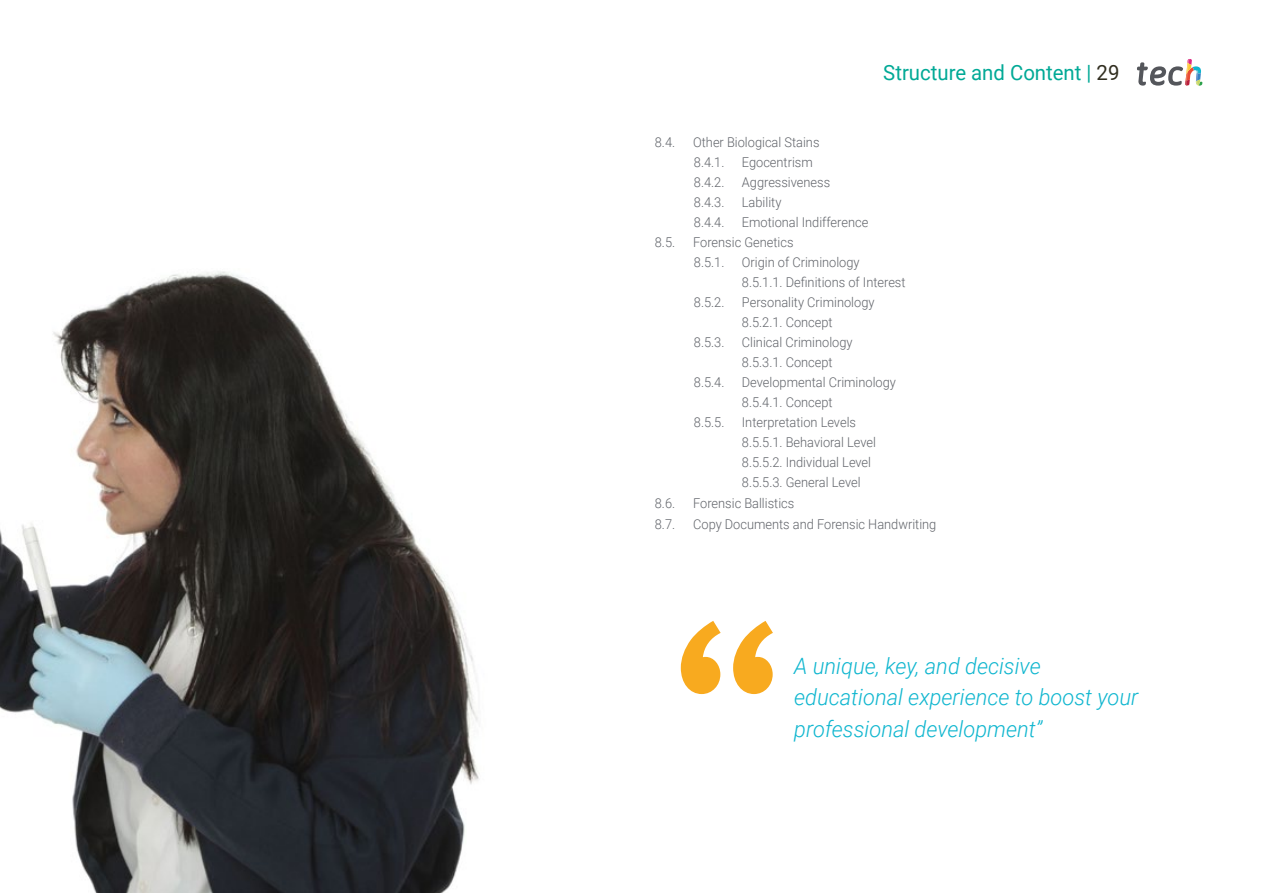
<style>
.page{position:relative;width:1263px;height:893px;background:#fff}
.page>*{position:absolute;margin:0;border:0;box-sizing:border-box;transform-origin:0 0}
.t1{font:italic 300 22.5px/31.5px "Roboto";color:#0fb6cf}
.t2{font:21px "Roboto";color:#00a996}
.t3{font:300 13.5px/20px "Roboto";color:#61646a;scale:.95 1}
.s1{color:#312e20}
</style>
<div class="page">
<img style="left:0;top:271px;width:479px;height:622px">
<svg style="left:1137px;top:59px;width:65px;height:27px"></svg>
<svg style="left:681px;top:621px;width:92px;height:73px"></svg>
<h2 class="t2" style="left:883px;top:57px;width:238px">Structure and Content | <span class="s1">29</span></h2>
<p class="t3" style="left:655px;top:132px;width:23px">8.4.</p>
<p class="t3" style="left:693px;top:132px;width:134px">Other Biological Stains<br>8.4.1.</p>
<p class="t3" style="left:742px;top:152px;width:76px">Egocentrism</p>
<p class="t3" style="left:694px;top:172px;width:34px">8.4.2.</p>
<p class="t3" style="left:742px;top:172px;width:94px">Aggressiveness</p>
<p class="t3" style="left:694px;top:192px;width:34px">8.4.3.</p>
<p class="t3" style="left:742px;top:192px;width:43px">Lability</p>
<p class="t3" style="left:694px;top:212px;width:34px">8.4.4.</p>
<p class="t3" style="left:742px;top:212px;width:135px">Emotional Indifference</p>
<p class="t3" style="left:655px;top:232px;width:23px">8.5.</p>
<p class="t3" style="left:693px;top:232px;width:107px">Forensic Genetics<br>8.5.1.</p>
<p class="t3" style="left:742px;top:252px;width:174px">Origin of Criminology<br>8.5.1.1. Definitions of Interest</p>
<p class="t3" style="left:694px;top:292px;width:34px">8.5.2.</p>
<p class="t3" style="left:742px;top:292px;width:141px">Personality Criminology<br>8.5.2.1. Concept</p>
<p class="t3" style="left:694px;top:332px;width:34px">8.5.3.</p>
<p class="t3" style="left:742px;top:332px;width:118px">Clinical Criminology<br>8.5.3.1. Concept</p>
<p class="t3" style="left:694px;top:372px;width:34px">8.5.4.</p>
<p class="t3" style="left:742px;top:372px;width:164px">Developmental Criminology<br>8.5.4.1. Concept</p>
<p class="t3" style="left:694px;top:412px;width:34px">8.5.5.</p>
<p class="t3" style="left:742px;top:412px;width:143px">Interpretation Levels<br>8.5.5.1. Behavioral Level<br>8.5.5.2. Individual Level<br>8.5.5.3. General Level</p>
<p class="t3" style="left:655px;top:493px;width:23px">8.6.</p>
<p class="t3" style="left:693px;top:493px;width:108px">Forensic Ballistics</p>
<p class="t3" style="left:655px;top:514px;width:23px">8.7.</p>
<p class="t3" style="left:693px;top:514px;width:258px">Copy Documents and Forensic Handwriting</p>
<h1 class="t1" style="left:794px;top:649px;width:346px">A unique, key, and decisive educational experience to boost your professional development”</h1>
</div>
